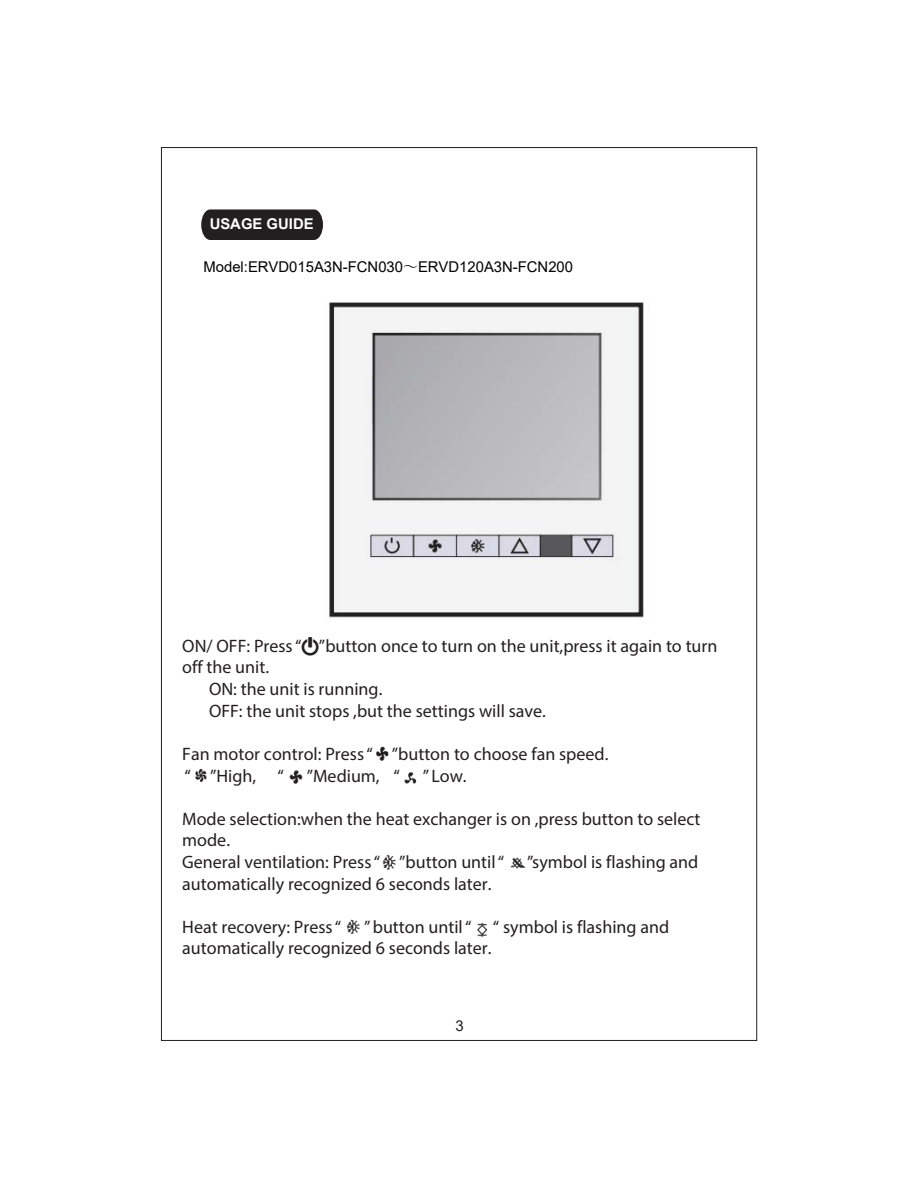
<style>
.page{position:relative;width:918px;height:1188px;background:#fff}
.page>*{position:absolute;margin:0;border:0;box-sizing:border-box;transform-origin:0 0}
.t1{font:18px/21.6px "Myriad Pro";color:#231f20}
.t2{font:15px "Arial";color:#231f20}
.t3{font:14.85px "Arial";color:#000}
.t4{font:700 14.85px "Arial";color:#fff}
.s1{font-family:"Koz Min Pr 6 N"}
</style>
<div class="page">
<svg style="left:201px;top:209px;width:122px;height:31px;background:#2d292a"></svg>
<img style="left:329px;top:302px;width:315px;height:316px">
<img style="left:376px;top:746px;width:13px;height:15px">
<img style="left:195px;top:768px;width:12px;height:15px">
<img style="left:289px;top:770px;width:14px;height:14px">
<img style="left:404px;top:772px;width:13px;height:12px">
<img style="left:510px;top:857px;width:16px;height:12px">
<img style="left:382px;top:854px;width:14px;height:16px">
<img style="left:477px;top:922px;width:11px;height:15px">
<img style="left:346px;top:919px;width:14px;height:15px">
<p class="t4" style="left:210px;top:213px;width:105px">USAGE GUIDE</p>
<p class="t3" style="left:203px;top:257px;width:371px">Model:ERVD015A3N-FCN030<span class="s1">～</span>ERVD120A3N-FCN200</p>
<p class="t1" style="left:182px;top:637px;width:537px">ON/ OFF: Press “ ”button once to turn on the unit,press it again to turn</p>
<p class="t1" style="left:182px;top:658px;width:88px">off the unit.</p>
<p class="t1" style="left:209px;top:680px;width:175px">ON: the unit is running.</p>
<p class="t1" style="left:209px;top:701px;width:338px">OFF: the unit stops ,but the settings will save.</p>
<p class="t1" style="left:182px;top:744px;width:428px">Fan motor control: Press “ ”button to choose fan speed. “ ”High, “</p>
<p class="t1" style="left:307px;top:766px;width:95px">”Medium, “</p>
<p class="t1" style="left:423px;top:766px;width:45px">” Low.</p>
<p class="t1" style="left:182px;top:809px;width:520px">Mode selection:when the heat exchanger is on ,press button to select mode.<br>General ventilation: Press “ ”button until“</p>
<p class="t1" style="left:527px;top:852px;width:173px">”symbol is flashing and</p>
<p class="t1" style="left:182px;top:874px;width:311px">automatically recognized 6 seconds later.</p>
<p class="t1" style="left:182px;top:917px;width:161px">Heat recovery: Press“</p>
<p class="t1" style="left:182px;top:917px;width:488px;text-indent:182px">” button until“ “ symbol is flashing and automatically recognized 6 seconds later.</p>
<p class="t2" style="left:456px;top:1015px;width:10px">3</p>
</div>
